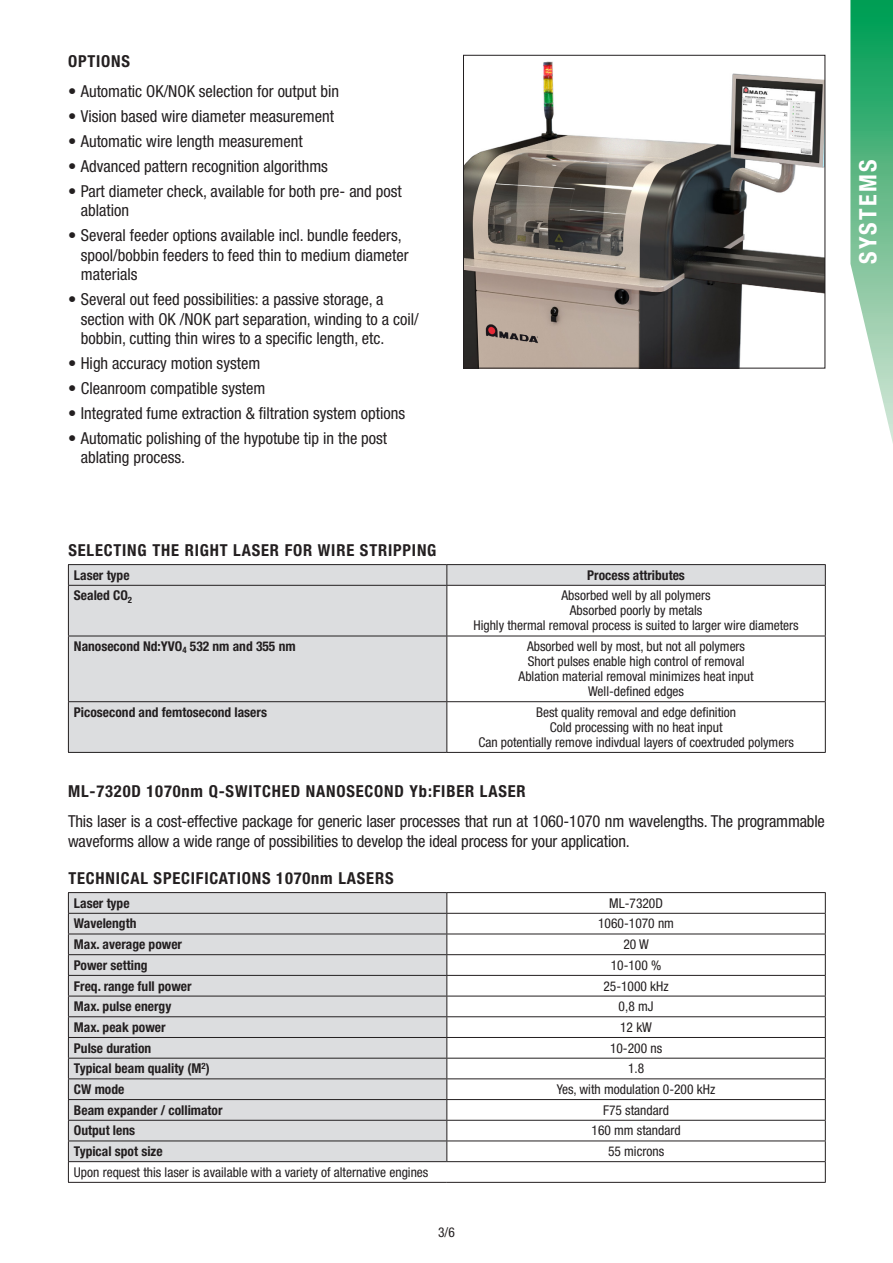
<style>
.page{position:relative;width:893px;height:1263px;background:#fff}
.page>*{position:absolute;margin:0;border:0;box-sizing:border-box;transform-origin:0 0}
.t1{font:700 condensed 24px "Helvetica Neue LT Std";letter-spacing:.1em;color:#fff}
.t2{font:condensed 16.5px/19.5px "Helvetica Neue LT Std";color:#231f20}
._05-sectie_headers{font:700 condensed 16.5px "Helvetica Neue LT Std";letter-spacing:.05em;color:#231f20}
._12-tabeltekst_norm{font:condensed 13.5px "Helvetica Neue LT Std";color:#231f20}
._11-tabeltekst_link{font:700 condensed 13.5px "Helvetica Neue LT Std";color:#231f20}
._10-tabelkopje_vet{font:700 condensed 13.5px "Helvetica Neue LT Std";color:#231f20}
.Master-pagcijfer{font:condensed 13.5px "Helvetica Neue LT Std";color:#231f20}
</style>
<div class="page">
<img style="left:465px;top:61px;width:358px;height:305px">
<div style="left:463px;top:55px;width:362px;height:313px;border:1px solid #231f20"></div>
<svg style="left:69px;top:893px;width:756px;height:289px"></svg>
<div style="left:69px;top:893px;width:377px;height:268px;background:#dcdddf"></div>
<hr style="left:68px;top:892px;width:379px;height:1px;background:#231f20">
<hr style="left:447px;top:892px;width:379px;height:1px;background:#231f20">
<hr style="left:68px;top:913px;width:379px;height:1px;background:#231f20">
<hr style="left:447px;top:913px;width:379px;height:1px;background:#231f20">
<hr style="left:68px;top:934px;width:379px;height:1px;background:#231f20">
<hr style="left:447px;top:934px;width:379px;height:1px;background:#231f20">
<hr style="left:68px;top:954px;width:379px;height:1px;background:#231f20">
<hr style="left:447px;top:954px;width:379px;height:1px;background:#231f20">
<hr style="left:68px;top:975px;width:379px;height:1px;background:#231f20">
<hr style="left:447px;top:975px;width:379px;height:1px;background:#231f20">
<hr style="left:68px;top:996px;width:379px;height:1px;background:#231f20">
<hr style="left:447px;top:996px;width:379px;height:1px;background:#231f20">
<hr style="left:68px;top:1016px;width:379px;height:1px;background:#231f20">
<hr style="left:447px;top:1016px;width:379px;height:1px;background:#231f20">
<hr style="left:68px;top:1037px;width:379px;height:1px;background:#231f20">
<hr style="left:447px;top:1037px;width:379px;height:1px;background:#231f20">
<hr style="left:68px;top:1058px;width:379px;height:1px;background:#231f20">
<hr style="left:447px;top:1058px;width:379px;height:1px;background:#231f20">
<hr style="left:68px;top:1078px;width:379px;height:1px;background:#231f20">
<hr style="left:447px;top:1078px;width:379px;height:1px;background:#231f20">
<hr style="left:68px;top:1099px;width:379px;height:1px;background:#231f20">
<hr style="left:447px;top:1099px;width:379px;height:1px;background:#231f20">
<hr style="left:68px;top:1120px;width:379px;height:1px;background:#231f20">
<hr style="left:447px;top:1120px;width:379px;height:1px;background:#231f20">
<hr style="left:68px;top:1140px;width:379px;height:1px;background:#231f20">
<hr style="left:447px;top:1140px;width:379px;height:1px;background:#231f20">
<svg style="left:446px;top:893px;width:1px;height:268px"></svg>
<hr style="left:68px;top:1161px;width:379px;height:1px;background:#231f20">
<svg style="left:68px;top:893px;width:1px;height:289px"></svg>
<hr style="left:447px;top:1161px;width:379px;height:1px;background:#231f20">
<svg style="left:825px;top:893px;width:1px;height:289px"></svg>
<hr style="left:68px;top:1182px;width:379px;height:1px;background:#231f20">
<hr style="left:447px;top:1182px;width:379px;height:1px;background:#231f20">
<svg style="left:69px;top:565px;width:756px;height:187px;fill:#dcdddf"></svg>
<hr style="left:68px;top:564px;width:379px;height:1px;background:#231f20">
<hr style="left:447px;top:564px;width:379px;height:1px;background:#231f20">
<hr style="left:68px;top:636px;width:379px;height:1px;background:#231f20">
<hr style="left:447px;top:636px;width:379px;height:1px;background:#231f20">
<hr style="left:68px;top:701px;width:379px;height:1px;background:#231f20">
<hr style="left:447px;top:701px;width:379px;height:1px;background:#231f20">
<svg style="left:825px;top:565px;width:1px;height:20px"></svg>
<hr style="left:447px;top:585px;width:379px;height:1px;background:#231f20">
<hr style="left:825px;top:586px;width:1px;height:50px;background:#231f20">
<hr style="left:825px;top:636px;width:1px;height:65px;background:#231f20">
<hr style="left:825px;top:702px;width:1px;height:50px;background:#231f20">
<hr style="left:447px;top:752px;width:379px;height:1px;background:#231f20">
<hr style="left:68px;top:586px;width:1px;height:50px;background:#231f20">
<hr style="left:446px;top:586px;width:1px;height:50px;background:#231f20">
<hr style="left:68px;top:636px;width:1px;height:65px;background:#231f20">
<hr style="left:446px;top:636px;width:1px;height:65px;background:#231f20">
<hr style="left:68px;top:702px;width:1px;height:50px;background:#231f20">
<hr style="left:446px;top:702px;width:1px;height:50px;background:#231f20">
<hr style="left:68px;top:752px;width:379px;height:1px;background:#231f20">
<svg style="left:68px;top:565px;width:1px;height:20px"></svg>
<svg style="left:446px;top:565px;width:1px;height:20px"></svg>
<hr style="left:68px;top:585px;width:379px;height:1px;background:#231f20">
<svg style="left:850px;top:0;width:43px;height:443px"></svg>
<p class="_05-sectie_headers" style="left:68px;top:51px;width:64px">OPTIONS</p>
<p class="t2" style="left:68px;top:81px;width:273px">• Automatic OK/NOK selection for output bin</p>
<p class="t2" style="left:68px;top:106px;width:267px">• Vision based wire diameter measurement</p>
<p class="t2" style="left:68px;top:131px;width:236px">• Automatic wire length measurement</p>
<p class="t2" style="left:68px;top:156px;width:261px">• Advanced pattern recognition algorithms</p>
<p class="t2" style="left:81px;top:181px;width:323px;text-indent:-13px">• Part diameter check, available for both pre- and post ablation</p>
<p class="t2" style="left:81px;top:225px;width:329px;text-indent:-13px">• Several feeder options available incl. bundle feeders, spool/bobbin feeders to feed thin to medium diameter materials</p>
<p class="t2" style="left:81px;top:289px;width:339px;text-indent:-13px">• Several out feed possibilities: a passive storage, a section with OK /NOK part separation, winding to a coil/ bobbin, cutting thin wires to a specific length, etc.</p>
<p class="t2" style="left:68px;top:353px;width:194px">• High accuracy motion system</p>
<p class="t2" style="left:68px;top:378px;width:199px">• Cleanroom compatible system</p>
<p class="t2" style="left:68px;top:403px;width:339px">• Integrated fume extraction &amp; filtration system options</p>
<p class="t2" style="left:81px;top:428px;width:308px;text-indent:-13px">• Automatic polishing of the hypotube tip in the post ablating process.</p>
<p class="_05-sectie_headers" style="left:68px;top:540px;width:370px">SELECTING THE RIGHT LASER FOR WIRE STRIPPING</p>
<p class="_11-tabeltekst_link" style="left:74px;top:567px;width:57px">Laser type</p>
<p class="_10-tabelkopje_vet" style="left:587px;top:567px;width:99px">Process attributes</p>
<p class="_11-tabeltekst_link" style="left:74px;top:587px;width:60px">Sealed CO<sub>2</sub></p>
<p class="_12-tabeltekst_norm" style="left:561px;top:588px;width:151px">Absorbed well by all polymers</p>
<p class="_12-tabeltekst_norm" style="left:570px;top:603px;width:134px">Absorbed poorly by metals</p>
<p class="_12-tabeltekst_norm" style="left:473px;top:618px;width:327px">Highly thermal removal process is suited to larger wire diameters</p>
<p class="_11-tabeltekst_link" style="left:74px;top:638px;width:223px">Nanosecond Nd:YVO<sub>4</sub> 532 nm and 355 nm</p>
<p class="_12-tabeltekst_norm" style="left:527px;top:639px;width:220px">Absorbed well by most, but not all polymers</p>
<p class="_12-tabeltekst_norm" style="left:528px;top:654px;width:218px">Short pulses enable high control of removal</p>
<p class="_12-tabeltekst_norm" style="left:519px;top:669px;width:237px">Ablation material removal minimizes heat input</p>
<p class="_12-tabeltekst_norm" style="left:588px;top:684px;width:97px">Well-defined edges</p>
<p class="_11-tabeltekst_link" style="left:74px;top:704px;width:195px">Picosecond and femtosecond lasers</p>
<p class="_12-tabeltekst_norm" style="left:536px;top:704px;width:202px">Best quality removal and edge definition</p>
<p class="_12-tabeltekst_norm" style="left:550px;top:719px;width:174px">Cold processing with no heat input</p>
<p class="_12-tabeltekst_norm" style="left:478px;top:734px;width:317px">Can potentially remove indivdual layers of coextruded polymers</p>
<p class="_05-sectie_headers" style="left:68px;top:781px;width:459px">ML-7320D 1070nm Q-SWITCHED NANOSECOND Yb:FIBER LASER</p>
<p class="t2" style="left:68px;top:812px;width:758px">This laser is a cost-effective package for generic laser processes that run at 1060-1070 nm wavelengths. The programmable waveforms allow a wide range of possibilities to develop the ideal process for your application.</p>
<p class="_05-sectie_headers" style="left:68px;top:868px;width:327px">TECHNICAL SPECIFICATIONS 1070nm LASERS</p>
<p class="_11-tabeltekst_link" style="left:74px;top:895px;width:57px">Laser type</p>
<p class="_12-tabeltekst_norm" style="left:609px;top:895px;width:55px">ML-7320D</p>
<p class="_11-tabeltekst_link" style="left:74px;top:915px;width:64px">Wavelength</p>
<p class="_12-tabeltekst_norm" style="left:598px;top:916px;width:77px">1060-1070 nm</p>
<p class="_11-tabeltekst_link" style="left:74px;top:936px;width:110px">Max. average power</p>
<p class="_12-tabeltekst_norm" style="left:623px;top:936px;width:27px">20 W</p>
<p class="_11-tabeltekst_link" style="left:74px;top:957px;width:75px">Power setting</p>
<p class="_12-tabeltekst_norm" style="left:611px;top:957px;width:52px">10-100 %</p>
<p class="_11-tabeltekst_link" style="left:74px;top:977px;width:119px">Freq. range full power</p>
<p class="_12-tabeltekst_norm" style="left:603px;top:978px;width:67px">25-1000 kHz</p>
<p class="_11-tabeltekst_link" style="left:74px;top:998px;width:99px">Max. pulse energy</p>
<p class="_12-tabeltekst_norm" style="left:619px;top:999px;width:36px">0,8 mJ</p>
<p class="_11-tabeltekst_link" style="left:74px;top:1019px;width:93px">Max. peak power</p>
<p class="_12-tabeltekst_norm" style="left:620px;top:1019px;width:33px">12 kW</p>
<p class="_11-tabeltekst_link" style="left:74px;top:1040px;width:79px">Pulse duration</p>
<p class="_12-tabeltekst_norm" style="left:610px;top:1040px;width:54px">10-200 ns</p>
<p class="_11-tabeltekst_link" style="left:74px;top:1060px;width:137px">Typical beam quality (M<sup>2</sup>)</p>
<p class="_12-tabeltekst_norm" style="left:628px;top:1061px;width:18px">1.8</p>
<p class="_11-tabeltekst_link" style="left:74px;top:1081px;width:52px">CW mode</p>
<p class="_12-tabeltekst_norm" style="left:557px;top:1081px;width:160px">Yes, with modulation 0-200 kHz</p>
<p class="_11-tabeltekst_link" style="left:74px;top:1102px;width:150px">Beam expander / collimator</p>
<p class="_12-tabeltekst_norm" style="left:603px;top:1102px;width:67px">F75 standard</p>
<p class="_11-tabeltekst_link" style="left:74px;top:1122px;width:63px">Output lens</p>
<p class="_12-tabeltekst_norm" style="left:591px;top:1123px;width:91px">160 mm standard</p>
<p class="_11-tabeltekst_link" style="left:74px;top:1143px;width:90px">Typical spot size</p>
<p class="_12-tabeltekst_norm" style="left:608px;top:1143px;width:58px">55 microns</p>
<p class="_12-tabeltekst_norm" style="left:74px;top:1164px;width:356px">Upon request this laser is available with a variety of alternative engines</p>
<p class="Master-pagcijfer" style="left:438px;top:1225px;width:18px">3/6</p>
<h1 class="t1" style="left:853px;top:264px;width:106px;rotate:-90deg">SYSTEMS</h1>
</div>
